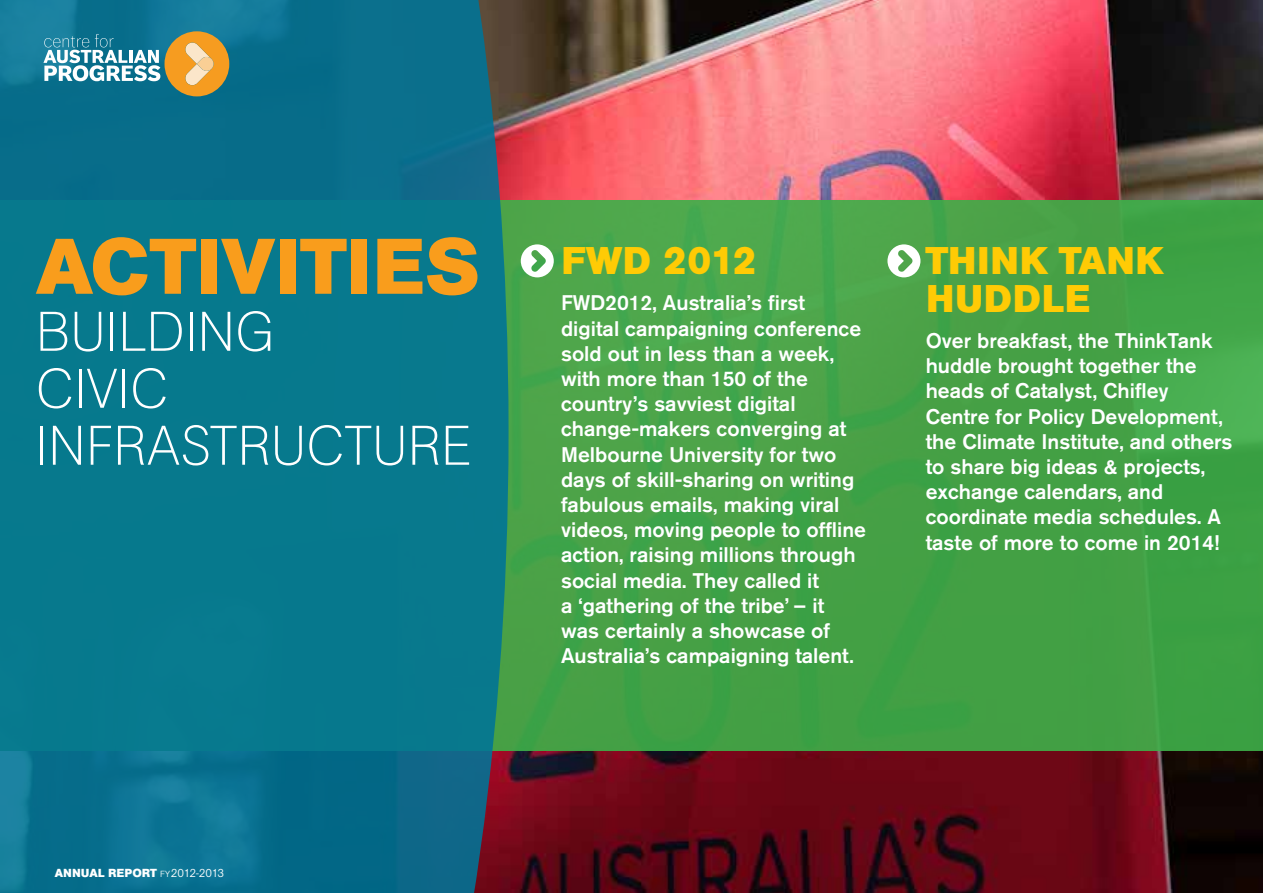
<style>
.page{position:relative;width:1263px;height:893px;background:#fff}
.page>*{position:absolute;margin:0;border:0;box-sizing:border-box;transform-origin:0 0}
.t1{font:82.5px "AG Buch Bld";color:#f99d1c}
.t2{font:58.5px/57px "AG Buch Ult Lgt";color:#fff}
.t3{font:40.5px/37.5px "AG Buch Bld";color:#ffcb05}
.t4{font:500 21px/25.2px "Akzidenz Grotesk BQ";color:#fff}
.t5{font:12.3px "AG Buch Bld";color:#fff}
.s1{font-family:"AG Buch Lgt";font-size:9.3px}
.s2{font-family:"AG Buch Lgt"}
</style>
<div class="page">
<img style="left:509px;top:0;width:754px;height:893px">
<div style="left:0;top:200px;width:1263px;height:551px;background:#44a146"></div>
<svg style="left:0;top:0;width:509px;height:893px;background:#0a748b"></svg>
<svg style="left:521px;top:244px;width:33px;height:33px"></svg>
<svg style="left:887px;top:244px;width:33px;height:33px"></svg>
<svg style="left:43px;top:31px;width:186px;height:65px;background:#72978c"></svg>
<h1 class="t1" style="left:36px;top:211px;width:156px">ACTIVITIES</h1>
<h2 class="t2" style="left:36px;top:308px;width:232px">BUILDING<br>CIVIC<br>INFRASTR</h2>
<h2 class="t2" style="left:271px;top:422px;width:167px">UCTURE</h2>
<p class="t5" style="left:55px;top:865px;width:171px">ANNUAL REPORT <span class="s1">FY</span><span class="s2">2012-2013</span></p>
<h3 class="t3" style="left:561px;top:246px;width:197px">FWD 2012</h3>
<p class="t4" style="left:561px;top:290px;width:306px">FWD2012, Australia’s first digital campaigning conference sold out in less than a week, with more than 150 of the country’s savviest digital change-makers converging at<br>Melbourne University for two days of skill-sharing on writing fabulous emails, making viral videos, moving people to offline action, raising millions through social media. They called it<br>a ‘gathering of the tribe’ – it was certainly a showcase of<br>Australia’s campaigning talent.</p>
<h3 class="t3" style="left:926px;top:246px;width:239px">THINK TANK<br>HUDDLE</h3>
<p class="t4" style="left:926px;top:328px;width:308px">Over breakfast, the ThinkTank huddle brought together the heads of Catalyst, Chifley<br>Centre for Policy Development, the Climate Institute, and others to share big ideas &amp; projects, exchange calendars, and coordinate media schedules. A taste of more to come in 2014!</p>
</div>
